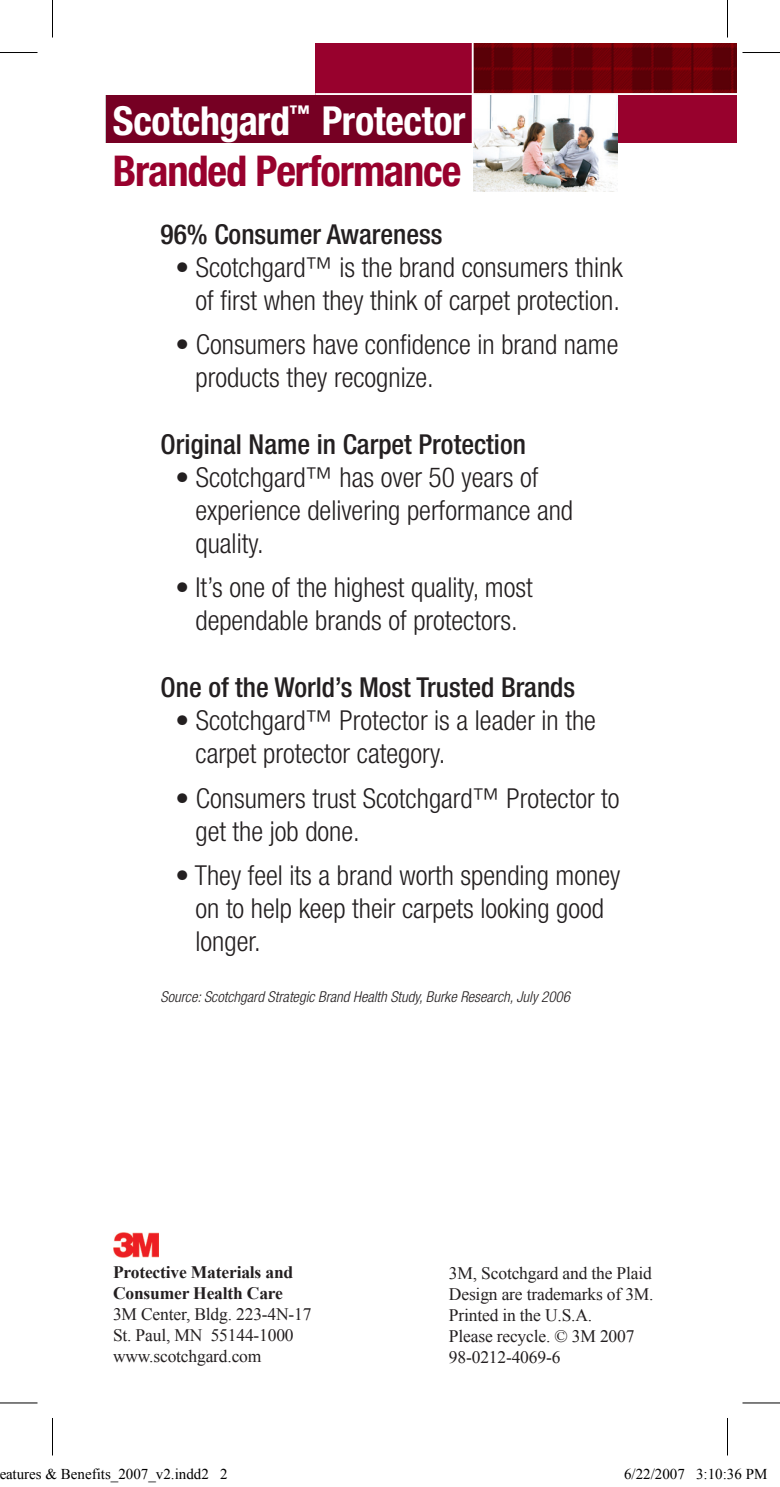
<style>
.page{position:relative;width:780px;height:1487px;background:#fff}
.page>*{position:absolute;margin:0;border:0;box-sizing:border-box;transform-origin:0 0}
.t1{font:700 condensed 42.5px "Helvetica Neue";letter-spacing:-.025em;color:#98012d}
.t2{font:700 condensed 40px "Helvetica Neue";letter-spacing:-.01em;color:#fff}
.t3{font:300 condensed 27.5px/33px "Helvetica Neue";color:#231f20}
.t4{font:500 condensed 27.5px "Helvetica Neue";color:#231f20}
.t5{font:17.5px/21px "Times New Roman";letter-spacing:-.01em;color:#231f20}
.t6{font:700 17.5px/21px "Times New Roman";letter-spacing:-.01em;color:#231f20}
.t7{font:italic 300 condensed 15px "Helvetica Neue";color:#231f20}
.t8{font:15px "Times New Roman";color:#000}
.s1{font-weight:500}
</style>
<div class="page">
<div style="left:106px;top:95px;width:631px;height:47px;background:#98012d"></div>
<div style="left:315px;top:43px;width:422px;height:52px;background:#98012d"></div>
<img style="left:473px;top:95px;width:145px;height:97px">
<img style="left:474px;top:43px;width:263px;height:50px">
<hr style="left:472px;top:43px;width:2px;height:101px;background:#fff">
<div style="left:105px;top:95px;width:366px;height:47px;background:#760023"></div>
<img style="left:113px;top:1232px;width:45px;height:25px">
<hr style="left:315px;top:93px;width:422px;height:2px;background:#fff">
<hr style="left:0;top:52px;width:38px;height:1px;background:#000">
<hr style="left:742px;top:52px;width:38px;height:1px;background:#000">
<hr style="left:0;top:1402px;width:38px;height:1px;background:#000">
<hr style="left:742px;top:1402px;width:38px;height:1px;background:#000">
<hr style="left:52px;top:0;width:1px;height:38px;background:#000">
<hr style="left:52px;top:1417px;width:1px;height:38px;background:#000">
<hr style="left:727px;top:0;width:1px;height:38px;background:#000">
<hr style="left:727px;top:1417px;width:1px;height:38px;background:#000">
<h2 class="t2" style="left:113px;top:96px;width:354px">Scotchgard<sup>™</sup> Protector</h2>
<h1 class="t1" style="left:113px;top:145px;width:350px">Branded Performance</h1>
<p class="t4" style="left:160px;top:218px;width:284px">96% Consumer Awareness</p>
<p class="t3" style="left:175px;top:251px;width:449px;text-align:right">• Scotchgard™ is the brand consumers think of first when they think of carpet protection.</p>
<p class="t3" style="left:195px;top:328px;width:424px;text-indent:-20px">• Consumers have confidence in brand name products they recognize.</p>
<p class="t4" style="left:160px;top:428px;width:367px">Original Name in Carpet Protection</p>
<p class="t3" style="left:195px;top:461px;width:379px;text-indent:-20px"><span class="s1">•</span> Scotchgard™ has over 50 years of experience delivering performance and quality.</p>
<p class="t3" style="left:175px;top:571px;width:359px;text-align:center">• It’s one of the highest quality, most dependable brands of protectors.</p>
<p class="t4" style="left:160px;top:671px;width:416px">One of the World’s Most Trusted Brands</p>
<p class="t3" style="left:195px;top:704px;width:402px;text-indent:-20px">• Scotchgard™ Protector is a leader in the carpet protector category.</p>
<p class="t3" style="left:195px;top:781px;width:426px;text-indent:-20px">• Consumers trust Scotchgard™ Protector to get the job done.</p>
<p class="t3" style="left:195px;top:858px;width:426px;text-indent:-20px">• They feel its a brand worth spending money on to help keep their carpets looking good longer.</p>
<p class="t7" style="left:160px;top:988px;width:411px">Source: Scotchgard Strategic Brand Health Study, Burke Research, July 2006</p>
<p class="t6" style="left:113px;top:1261px;width:182px">Protective Materials and<br>Consumer Health Care</p>
<p class="t5" style="left:113px;top:1303px;width:200px">3M Center, Bldg. 223-4N-17<br>St. Paul, MN 55144-1000 www.scotchgard.com</p>
<p class="t5" style="left:449px;top:1262px;width:206px">3M, Scotchgard and the Plaid<br>Design are trademarks of 3M.<br>Printed in the U.S.A.<br>Please recycle. © 3M 2007<br>98-0212-4069-6</p>
<p class="t8" style="left:-1px;top:1464px;width:230px">eatures &amp; Benefits_2007_v2.indd2 2</p>
<p class="t8" style="left:624px;top:1464px;width:145px">6/22/2007 3:10:36 PM</p>
</div>
